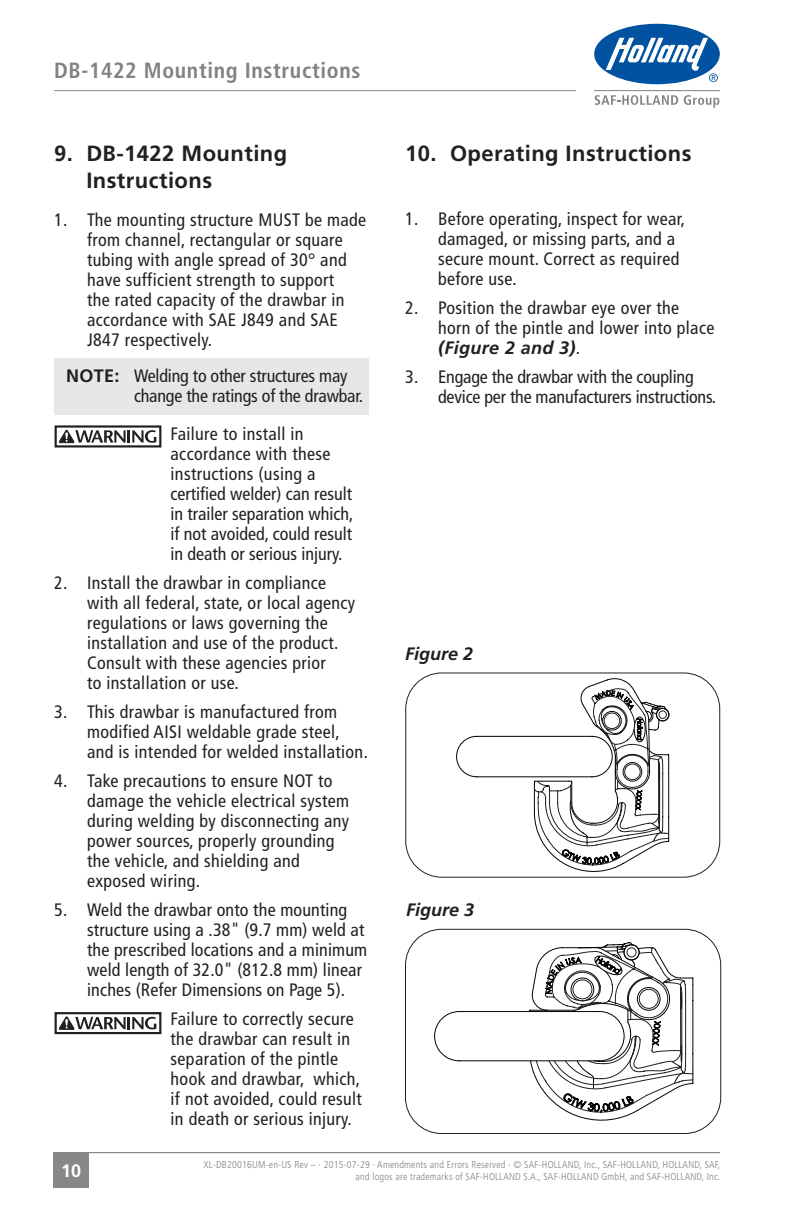
<style>
.page{position:relative;width:792px;height:1224px;background:#fff}
.page>*{position:absolute;margin:0;border:0;box-sizing:border-box;transform-origin:0 0}
.t1{font:700 22px/26.4px "Frutiger LT Std";letter-spacing:.02em;color:#231f20}
.t2{font:700 condensed 22px "Frutiger LT Std";letter-spacing:.03em;color:#808285}
.t3{font:condensed 18px/20px "Frutiger LT Std";letter-spacing:.02em;color:#231f20}
.t4{font:condensed 18px/20px "Frutiger LT Std";color:#231f20}
.t5{font:condensed 18px/20px "Frutiger LT Std";letter-spacing:-.01em;color:#231f20}
.t6{font:italic 700 18px "Frutiger LT Std";color:#231f20}
.t7{font:700 18px "Frutiger LT Std";color:#fff}
.t8{font:300 condensed 10px/12px "Frutiger LT Std";letter-spacing:.02em;color:#808285;text-align:right}
.s1{font-weight:700;font-stretch:normal}
.s2{font-weight:700;font-style:italic;font-stretch:normal}
</style>
<div class="page">
<hr style="left:54px;top:90px;width:522px;height:1px;background:#878888">
<div style="left:594px;top:24px;width:126px;height:60px;background:#0152a1;border-radius:50%"></div>
<svg style="left:606px;top:38px;width:112px;height:44px"></svg>
<svg style="left:595px;top:95px;width:83px;height:10px"></svg>
<svg style="left:684px;top:95px;width:35px;height:13px"></svg>
<hr style="left:594px;top:90px;width:126px;height:1px;background:#808285">
<div style="left:53px;top:1152px;width:36px;height:36px;background:#878888"></div>
<div style="left:54px;top:359px;width:315px;height:56px;background:#e6e7e9"></div>
<hr style="left:54px;top:1152px;width:666px;height:1px;background:#878888">
<div style="left:55px;top:425px;width:106px;height:23px;border:2px solid #231f20"></div>
<svg style="left:59px;top:430px;width:97px;height:13px"></svg>
<div style="left:55px;top:1012px;width:106px;height:22px;border:2px solid #231f20"></div>
<svg style="left:59px;top:1017px;width:97px;height:13px"></svg>
<svg style="left:434px;top:942px;width:259px;height:179px"></svg>
<div style="left:405px;top:929px;width:316px;height:205px;border:1px solid #231f20;border-radius:36px"></div>
<svg style="left:456px;top:678px;width:213px;height:194px"></svg>
<div style="left:405px;top:672px;width:315px;height:206px;border:1px solid #231f20;border-radius:36px"></div>
<p class="t2" style="left:54px;top:57px;width:308px">DB-1422 Mounting Instructions</p>
<p class="t1" style="left:86px;top:140px;width:202px;text-indent:-32px">9. DB-1422 Mounting<br>Instructions</p>
<p class="t3" style="left:87px;top:210px;width:281px;text-indent:-33px">1. The mounting structure MUST be made from channel, rectangular or square tubing with angle spread of 30° and have sufficient strength to support<br>the rated capacity of the drawbar in accordance with SAE J849 and SAE J847 respectively.</p>
<p class="t5" style="left:134px;top:366px;width:231px;text-indent:-68px"><span class="s1">NOTE:</span> Welding to other structures may change the ratings of the drawbar.</p>
<p class="t4" style="left:171px;top:424px;width:184px">Failure to install in accordance with these instructions (using a certified welder) can result in trailer separation which, if not avoided, could result in death or serious injury.</p>
<p class="t3" style="left:87px;top:573px;width:270px;text-indent:-33px">2. Install the drawbar in compliance with all federal, state, or local agency regulations or laws governing the installation and use of the product.<br>Consult with these agencies prior<br>to installation or use.</p>
<p class="t3" style="left:87px;top:702px;width:282px;text-indent:-33px">3. This drawbar is manufactured from modified AISI weldable grade steel, and is intended for welded installation.</p>
<p class="t3" style="left:87px;top:771px;width:264px;text-indent:-33px">4. Take precautions to ensure NOT to damage the vehicle electrical system during welding by disconnecting any power sources, properly grounding the vehicle, and shielding and exposed wiring.</p>
<p class="t3" style="left:87px;top:900px;width:282px;text-indent:-33px">5. Weld the drawbar onto the mounting structure using a .38" (9.7 mm) weld at the prescribed locations and a minimum weld length of 32.0" (812.8 mm) linear inches (Refer Dimensions on Page 5).</p>
<p class="t3" style="left:171px;top:1009px;width:193px">Failure to correctly secure the drawbar can result in separation of the pintle hook and drawbar, which, if not avoided, could result in death or serious injury.</p>
<p class="t1" style="left:405px;top:140px;width:288px">10. Operating Instructions</p>
<p class="t3" style="left:438px;top:209px;width:249px;text-indent:-33px">1. Before operating, inspect for wear, damaged, or missing parts, and a secure mount. Correct as required before use.</p>
<p class="t3" style="left:438px;top:298px;width:278px;text-indent:-33px">2. Position the drawbar eye over the horn of the pintle and lower into place <span class="s2">(Figure 2 and 3)</span>.</p>
<p class="t5" style="left:438px;top:367px;width:280px;text-indent:-33px">3. Engage the drawbar with the coupling device per the manufacturers instructions.</p>
<p class="t6" style="left:405px;top:643px;width:70px">Figure 2</p>
<p class="t6" style="left:406px;top:899px;width:70px">Figure 3</p>
<p class="t7" style="left:61px;top:1160px;width:22px">10</p>
<p class="t8" style="left:204px;top:1158px;width:518px">XL-DB20016UM-en-US Rev – · 2015-07-29 · Amendments and Errors Reserved · © SAF-HOLLAND, Inc., SAF-HOLLAND, HOLLAND, SAF, and logos are trademarks of SAF-HOLLAND S.A., SAF-HOLLAND GmbH, and SAF-HOLLAND, Inc.</p>
</div>
